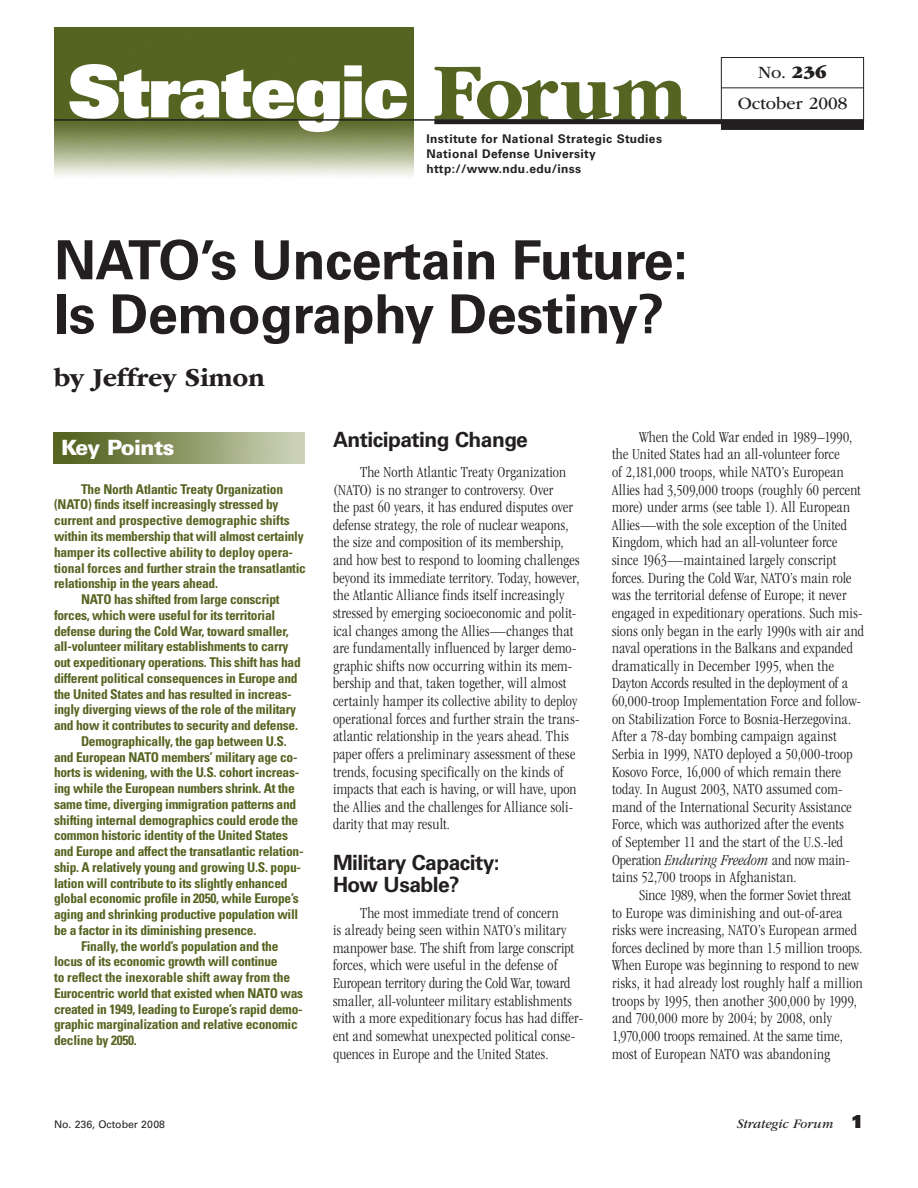
<style>
.page{position:relative;width:918px;height:1188px;background:#fff}
.page>*{position:absolute;margin:0;border:0;box-sizing:border-box;transform-origin:0 0}
.t1{font:72px "Univers LT Std X Black";letter-spacing:-.015em;color:#fff}
.t2{font:700 54px/54px "Univers LT Std";letter-spacing:-.01em;color:#231f20}
.t3{font:700 27px "ITC Garamond Std";letter-spacing:-.01em;color:#231f20}
.t4{font:700 21px/22.5px "Univers LT Std";letter-spacing:-.025em;color:#231f20}
.t5{font:900 21px "Univers LT Std";letter-spacing:-.03em;color:#fff}
.t6{font:18px/31.5px "ITC Garamond Std";color:#231f20;text-align:center}
.t7{font:300 condensed 15.75px/17.5px "ITC Garamond Std";letter-spacing:.015em;color:#231f20}
.t8{font:700 condensed 13.5px "Univers LT Std";letter-spacing:-.02em;color:#566421}
.t9{font:italic 13.5px "ITC Garamond Std";color:#231f20}
.t10{font:700 12px/15px "Univers LT Std";letter-spacing:.03em;color:#231f20}
.t11{font:10.5px "Univers LT Std";color:#231f20}
.s1{font-family:"ITC Garamond Std";font-weight:700;font-size:84px;color:#566421}
.s2{font-family:"ITC Garamond Std Ult"}
.s3{font-style:italic}
.s4{font-family:"Univers LT Std X Black";font-style:normal;font-size:18px}
</style>
<div class="page">
<img style="left:54px;top:27px;width:360px;height:150px">
<hr style="left:722px;top:88px;width:141px;height:1px;background:#231f20">
<div style="left:721px;top:57px;width:143px;height:64px;border:1px solid #231f20"></div>
<hr style="left:434px;top:120px;width:430px;height:4px;background:#231f20">
<hr style="left:54px;top:119px;width:810px;height:2px;background:#231f20">
<div style="left:721px;top:124px;width:143px;height:6px;background:#231f20"></div>
<img style="left:54px;top:432px;width:251px;height:32px">
<h1 class="t1" style="left:68px;top:44px;width:621px">Strategic <span class="s1">Forum</span></h1>
<p class="t6" style="left:738px;top:56px;width:111px">No. <span class="s2">236<br></span>October 2008</p>
<p class="t10" style="left:427px;top:131px;width:237px">Institute for National Strategic Studies<br>National Defense University http://www.ndu.edu/inss</p>
<h2 class="t2" style="left:54px;top:234px;width:636px">NATO’s Uncertain Future:<br>Is Demography Destiny?</h2>
<h3 class="t3" style="left:54px;top:362px;width:212px">by Jeffrey Simon</h3>
<p class="t7" style="left:612px;top:428px;width:253px;text-indent:27px">When the Cold War ended in 1989–1990, the United States had an all-volunteer force<br>of 2,181,000 troops, while NATO’s European Allies had 3,509,000 troops (roughly 60 percent more) under arms (see table 1). All European Allies—with the sole exception of the United Kingdom, which had an all-volunteer force since 1963—maintained largely conscript forces. During the Cold War, NATO’s main role was the territorial defense of Europe; it never engaged in expeditionary operations. Such mis&shy;sions only began in the early 1990s with air and naval operations in the Balkans and expanded dramatically in December 1995, when the Dayton Accords resulted in the deployment of a 60,000-troop Implementation Force and follow&shy;on Stabilization Force to Bosnia-Herzegovina.<br>After a 78-day bombing campaign against Serbia in 1999, NATO deployed a 50,000-troop Kosovo Force, 16,000 of which remain there today. In August 2003, NATO assumed com&shy;mand of the International Security Assistance Force, which was authorized after the events<br>of September 11 and the start of the U.S.-led Operation <span class="s3">Enduring Freedom</span> and now main&shy;tains 52,700 troops in Afghanistan.</p>
<p class="t7" style="left:612px;top:886px;width:252px;text-indent:27px">Since 1989, when the former Soviet threat to Europe was diminishing and out-of-area risks were increasing, NATO’s European armed forces declined by more than 1.5 million troops.<br>When Europe was beginning to respond to new risks, it had already lost roughly half a million troops by 1995, then another 300,000 by 1999, and 700,000 more by 2004; by 2008, only 1,970,000 troops remained. At the same time, most of European NATO was abandoning</p>
<h3 class="t4" style="left:333px;top:429px;width:196px">Anticipating Change</h3>
<p class="t7" style="left:333px;top:463px;width:248px;text-indent:27px">The North Atlantic Treaty Organization (NATO) is no stranger to controversy. Over<br>the past 60 years, it has endured disputes over defense strategy, the role of nuclear weapons, the size and composition of its membership, and how best to respond to looming challenges beyond its immediate territory. Today, however, the Atlantic Alliance finds itself increasingly stressed by emerging socioeconomic and polit&shy;ical changes among the Allies—changes that are fundamentally influenced by larger demo&shy;graphic shifts now occurring within its mem&shy;bership and that, taken together, will almost certainly hamper its collective ability to deploy operational forces and further strain the trans&shy;atlantic relationship in the years ahead. This paper offers a preliminary assessment of these trends, focusing specifically on the kinds of impacts that each is having, or will have, upon the Allies and the challenges for Alliance soli&shy;darity that may result.</p>
<h3 class="t4" style="left:333px;top:852px;width:168px">Military Capacity:<br>How Usable?</h3>
<p class="t7" style="left:333px;top:904px;width:252px;text-indent:27px">The most immediate trend of concern<br>is already being seen within NATO’s military manpower base. The shift from large conscript forces, which were useful in the defense of European territory during the Cold War, toward smaller, all-volunteer military establishments with a more expeditionary focus has had differ&shy;ent and somewhat unexpected political conse&shy;quences in Europe and the United States.</p>
<h3 class="t5" style="left:61px;top:434px;width:115px">Key Points</h3>
<p class="t8" style="left:81px;top:481px;width:204px">The North Atlantic Treaty Organization</p>
<p class="t8" style="left:54px;top:496px;width:226px">(NATO) finds itself increasingly stressed by</p>
<p class="t8" style="left:54px;top:512px;width:237px">current and prospective demographic shifts</p>
<p class="t8" style="left:54px;top:528px;width:251px">within its membership that will almost certainly</p>
<p class="t8" style="left:54px;top:544px;width:241px">hamper its collective ability to deploy opera-</p>
<p class="t8" style="left:54px;top:559px;width:254px">tional forces and further strain the transatlantic</p>
<p class="t8" style="left:54px;top:575px;width:166px">relationship in the years ahead.</p>
<p class="t8" style="left:81px;top:591px;width:200px">NATO has shifted from large conscript</p>
<p class="t8" style="left:54px;top:607px;width:223px">forces, which were useful for its territorial</p>
<p class="t8" style="left:54px;top:622px;width:236px">defense during the Cold War, toward smaller,</p>
<p class="t8" style="left:54px;top:638px;width:236px">all-volunteer military establishments to carry</p>
<p class="t8" style="left:54px;top:654px;width:248px">out expeditionary operations. This shift has had</p>
<p class="t8" style="left:54px;top:670px;width:245px">different political consequences in Europe and</p>
<p class="t8" style="left:54px;top:685px;width:239px">the United States and has resulted in increas-</p>
<p class="t8" style="left:54px;top:701px;width:244px">ingly diverging views of the role of the military</p>
<p class="t8" style="left:54px;top:717px;width:246px">and how it contributes to security and defense.</p>
<p class="t8" style="left:81px;top:733px;width:207px">Demographically, the gap between U.S.</p>
<p class="t8" style="left:54px;top:748px;width:245px">and European NATO members’ military age co-</p>
<p class="t8" style="left:54px;top:764px;width:247px">horts is widening, with the U.S. cohort increas-</p>
<p class="t8" style="left:54px;top:780px;width:242px">ing while the European numbers shrink. At the</p>
<p class="t8" style="left:54px;top:796px;width:244px">same time, diverging immigration patterns and</p>
<p class="t8" style="left:54px;top:812px;width:246px">shifting internal demographics could erode the</p>
<p class="t8" style="left:54px;top:827px;width:236px">common historic identity of the United States</p>
<p class="t8" style="left:54px;top:843px;width:251px">and Europe and affect the transatlantic relation-</p>
<p class="t8" style="left:54px;top:859px;width:249px">ship. A relatively young and growing U.S. popu-</p>
<p class="t8" style="left:54px;top:875px;width:235px">lation will contribute to its slightly enhanced</p>
<p class="t8" style="left:54px;top:890px;width:246px">global economic profile in 2050, while Europe’s</p>
<p class="t8" style="left:54px;top:906px;width:246px">aging and shrinking productive population will</p>
<p class="t8" style="left:54px;top:922px;width:204px">be a factor in its diminishing presence.</p>
<p class="t8" style="left:81px;top:938px;width:199px">Finally, the world’s population and the</p>
<p class="t8" style="left:54px;top:953px;width:225px">locus of its economic growth will continue</p>
<p class="t8" style="left:54px;top:969px;width:238px">to reflect the inexorable shift away from the</p>
<p class="t8" style="left:54px;top:985px;width:251px">Eurocentric world that existed when NATO was</p>
<p class="t8" style="left:54px;top:1001px;width:250px">created in 1949, leading to Europe’s rapid demo-</p>
<p class="t8" style="left:54px;top:1016px;width:245px">graphic marginalization and relative economic</p>
<p class="t8" style="left:54px;top:1032px;width:84px">decline by 2050.</p>
<p class="t11" style="left:54px;top:1118px;width:113px">No. 236, October 2008</p>
<p class="t9" style="left:737px;top:1116px;width:129px">Strategic Forum <span class="s4">1</span></p>
</div>
